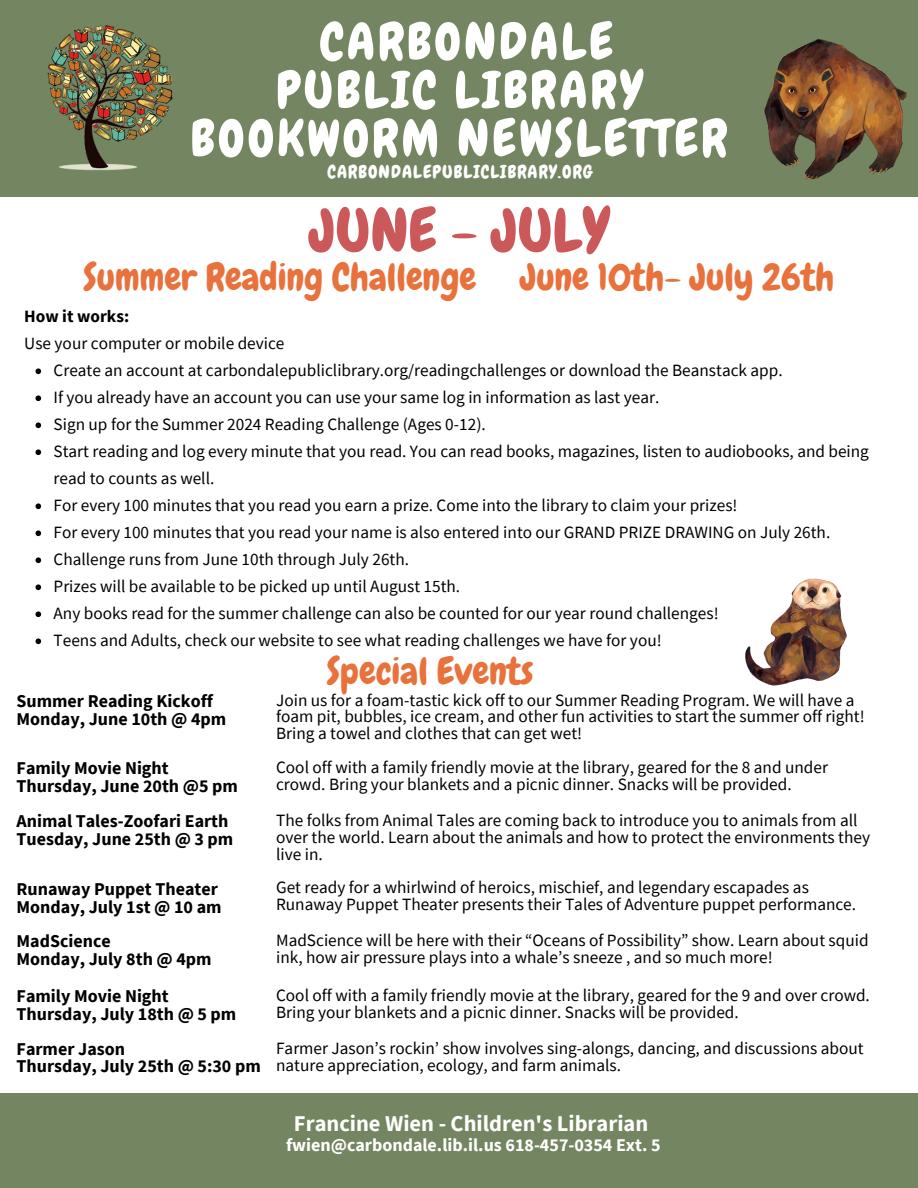
<style>
.page{position:relative;width:918px;height:1188px;background:#fff}
.page>*{position:absolute;margin:0;border:0;box-sizing:border-box;transform-origin:0 0}
.t1{font:60px "Chewy";color:#cc595a}
.t2{font:50.7px/48.3px "Chewy";letter-spacing:.06em;color:#fff;text-align:center}
.t3{font:37.5px "Chewy";color:#e8713c}
.t4{font:700 22.5px "Source Sans Pro";color:#fff}
.t5{font:700 18px "Source Sans Pro";color:#000}
.t6{font:700 18px "Source Sans Pro";color:#fff}
.t7{font:18px "Chewy";letter-spacing:.06em;color:#fff}
.t8{font:17.25px/16.8px "Source Sans Pro";color:#000}
.t9{font:700 17.25px "Source Sans Pro";color:#000}
</style>
<div class="page">
<div style="left:0;top:0;width:918px;height:197px;background:#738561"></div>
<img style="left:47px;top:25px;width:126px;height:146px">
<div style="left:0;top:1093px;width:918px;height:95px;background:#738561"></div>
<img style="left:764px;top:38px;width:143px;height:143px">
<img style="left:745px;top:578px;width:102px;height:108px">
<svg style="left:36px;top:368px;width:5px;height:6px"></svg>
<svg style="left:36px;top:395px;width:5px;height:6px"></svg>
<svg style="left:36px;top:422px;width:5px;height:6px"></svg>
<svg style="left:36px;top:449px;width:5px;height:6px"></svg>
<svg style="left:36px;top:503px;width:5px;height:6px"></svg>
<svg style="left:36px;top:530px;width:5px;height:6px"></svg>
<svg style="left:36px;top:557px;width:5px;height:6px"></svg>
<svg style="left:36px;top:584px;width:5px;height:6px"></svg>
<svg style="left:36px;top:611px;width:5px;height:6px"></svg>
<svg style="left:36px;top:638px;width:5px;height:6px"></svg>
<p class="t2" style="left:191px;top:18px;width:538px">CARBONDALE<br>PUBLIC LIBRARY<br>BOOKWORM NEWSLETTER</p>
<p class="t7" style="left:328px;top:161px;width:266px">CARBONDALEPUBLICLIBRARY.ORG</p>
<p class="t1" style="left:310px;top:192px;width:300px">JUNE - JULY</p>
<p class="t3" style="left:84px;top:253px;width:752px">Summer Reading Challenge June 10th- July 26th</p>
<p class="t9" style="left:24px;top:305px;width:106px">How it works:</p>
<p class="t8" style="left:24px;top:335px;width:262px">Use your computer or mobile device</p>
<p class="t8" style="left:54px;top:362px;width:731px">Create an account at carbondalepubliclibrary.org/readingchallenges or download the Beanstack app.</p>
<p class="t8" style="left:54px;top:389px;width:607px">If you already have an account you can use your same log in information as last year.</p>
<p class="t8" style="left:54px;top:416px;width:434px">Sign up for the Summer 2024 Reading Challenge (Ages 0-12).</p>
<p class="t8" style="left:54px;top:438px;width:817px;line-height:27px">Start reading and log every minute that you read. You can read books, magazines, listen to audiobooks, and being read to counts as well.</p>
<p class="t8" style="left:54px;top:497px;width:686px">For every 100 minutes that you read you earn a prize. Come into the library to claim your prizes!</p>
<p class="t8" style="left:54px;top:524px;width:778px">For every 100 minutes that you read your name is also entered into our GRAND PRIZE DRAWING on July 26th.</p>
<p class="t8" style="left:54px;top:551px;width:357px">Challenge runs from June 10th through July 26th.</p>
<p class="t8" style="left:54px;top:578px;width:408px">Prizes will be available to be picked up until August 15th.</p>
<p class="t8" style="left:54px;top:605px;width:667px">Any books read for the summer challenge can also be counted for our year round challenges!</p>
<p class="t8" style="left:54px;top:632px;width:610px">Teens and Adults, check our website to see what reading challenges we have for you!</p>
<h3 class="t5" style="left:17px;top:689px;width:198px">Summer Reading Kickoff</h3>
<p class="t5" style="left:17px;top:707px;width:211px">Monday, June 10th @ 4pm</p>
<p class="t3" style="left:327px;top:647px;width:208px">Special Events</p>
<p class="t8" style="left:276px;top:691px;width:590px">Join us for a foam-tastic kick off to our Summer Reading Program. We will have a foam pit, bubbles, ice cream, and other fun activities to start the summer off right!<br>Bring a towel and clothes that can get wet!</p>
<p class="t5" style="left:17px;top:756px;width:154px">Family Movie Night</p>
<h1 class="t5" style="left:17px;top:774px;width:223px">Thursday, June 20th @5 pm</h1>
<h2 class="t8" style="left:276px;top:758px;width:553px">Cool off with a family friendly movie at the library, geared for the 8 and under crowd. Bring your blankets and a picnic dinner. Snacks will be provided.</h2>
<p class="t5" style="left:17px;top:809px;width:213px">Animal Tales-Zoofari Earth</p>
<p class="t5" style="left:17px;top:827px;width:218px">Tuesday, June 25th @ 3 pm</p>
<p class="t8" style="left:276px;top:811px;width:595px">The folks from Animal Tales are coming back to introduce you to animals from all over the world. Learn about the animals and how to protect the environments they live in.</p>
<p class="t5" style="left:17px;top:877px;width:203px">Runaway Puppet Theater</p>
<p class="t5" style="left:17px;top:895px;width:207px">Monday, July 1st @ 10 am</p>
<p class="t8" style="left:276px;top:879px;width:582px">Get ready for a whirlwind of heroics, mischief, and legendary escapades as<br>Runaway Puppet Theater presents their Tales of Adventure puppet performance.</p>
<p class="t5" style="left:17px;top:930px;width:96px">MadScience</p>
<p class="t5" style="left:17px;top:948px;width:197px">Monday, July 8th @ 4pm</p>
<p class="t8" style="left:276px;top:932px;width:594px">MadScience will be here with their “Oceans of Possibility” show. Learn about squid ink, how air pressure plays into a whale’s sneeze , and so much more!</p>
<p class="t5" style="left:17px;top:984px;width:154px">Family Movie Night</p>
<p class="t5" style="left:17px;top:1002px;width:221px">Thursday, July 18th @ 5 pm</p>
<p class="t8" style="left:276px;top:986px;width:595px">Cool off with a family friendly movie at the library, geared for the 9 and over crowd.<br>Bring your blankets and a picnic dinner. Snacks will be provided.</p>
<p class="t5" style="left:17px;top:1037px;width:110px">Farmer Jason</p>
<h2 class="t5" style="left:17px;top:1054px;width:246px">Thursday, July 25th @ 5:30 pm</h2>
<p class="t8" style="left:276px;top:1039px;width:589px">Farmer Jason’s rockin’ show involves sing-alongs, dancing, and discussions about nature appreciation, ecology, and farm animals.</p>
<p class="t4" style="left:294px;top:1109px;width:356px">Francine Wien - Children's Librarian</p>
<p class="t6" style="left:286px;top:1133px;width:376px">fwien@carbondale.lib.il.us 618-457-0354 Ext. 5</p>
</div>
